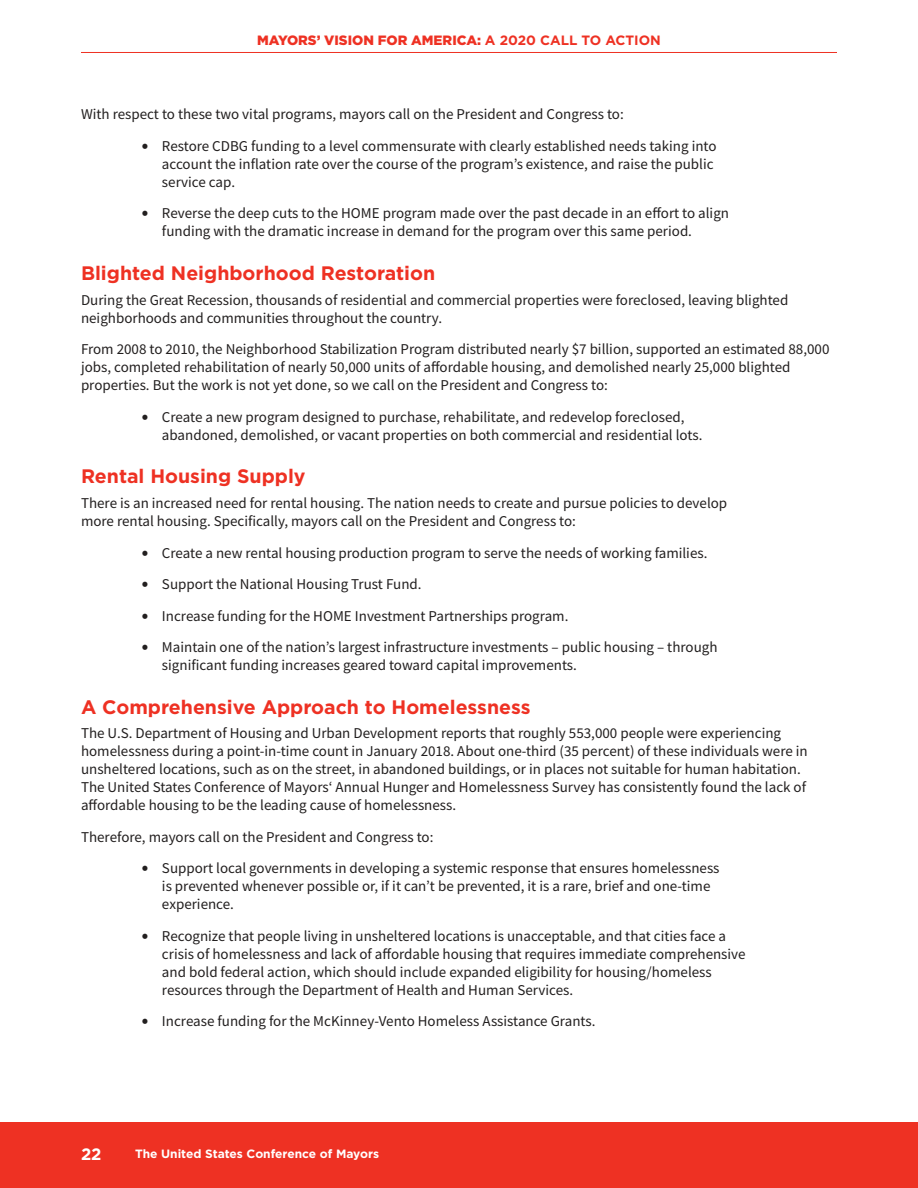
<style>
.page{position:relative;width:918px;height:1188px;background:#fff}
.page>*{position:absolute;margin:0;border:0;box-sizing:border-box;transform-origin:0 0}
.t1{font:700 19.5px "Gotham";color:#ee3123}
.t2{font:700 16.5px "Gotham";color:#fff}
.t3{font:15px/18px "Source Sans Pro";color:#221f1f}
.t4{font:900 13.5px "Gotham";color:#ee3123}
.t5{font:700 12px "Gotham";color:#fff}
.s1{font-weight:700}
.s2{font-weight:900;font-size:18px}
</style>
<div class="page">
<div style="left:0;top:1122px;width:918px;height:66px;background:#ee3123"></div>
<hr style="left:81px;top:52px;width:756px;height:1px;background:#ee3123">
<p class="t4" style="left:257px;top:35px;width:405px">MAYORS’ VISION FOR AMERICA: <span class="s1">A 2020 CALL TO ACTION</span></p>
<p class="t3" style="left:81px;top:106px;width:544px">With respect to these two vital programs, mayors call on the President and Congress to:</p>
<p class="t3" style="left:162px;top:138px;width:556px;text-indent:-20px"><span class="s2">•</span> Restore CDBG funding to a level commensurate with clearly established needs taking into account the inflation rate over the course of the program’s existence, and raise the public service cap.</p>
<p class="t3" style="left:162px;top:205px;width:569px;text-indent:-20px"><span class="s2">•</span> Reverse the deep cuts to the HOME program made over the past decade in an effort to align funding with the dramatic increase in demand for the program over this same period.</p>
<h1 class="t1" style="left:81px;top:264px;width:356px">Blighted Neighborhood Restoration</h1>
<p class="t3" style="left:81px;top:292px;width:709px">During the Great Recession, thousands of residential and commercial properties were foreclosed, leaving blighted neighborhoods and communities throughout the country.</p>
<p class="t3" style="left:81px;top:341px;width:750px">From 2008 to 2010, the Neighborhood Stabilization Program distributed nearly $7 billion, supported an estimated 88,000 jobs, completed rehabilitation of nearly 50,000 units of affordable housing, and demolished nearly 25,000 blighted properties. But the work is not yet done, so we call on the President and Congress to:</p>
<p class="t3" style="left:162px;top:409px;width:542px;text-indent:-20px"><span class="s2">•</span> Create a new program designed to purchase, rehabilitate, and redevelop foreclosed, abandoned, demolished, or vacant properties on both commercial and residential lots.</p>
<h1 class="t1" style="left:81px;top:468px;width:226px">Rental Housing Supply</h1>
<p class="t3" style="left:81px;top:495px;width:648px">There is an increased need for rental housing. The nation needs to create and pursue policies to develop more rental housing. Specifically, mayors call on the President and Congress to:</p>
<p class="t3" style="left:142px;top:545px;width:567px"><span class="s2">•</span> Create a new rental housing production program to serve the needs of working families.</p>
<p class="t3" style="left:142px;top:576px;width:281px"><span class="s2">•</span> Support the National Housing Trust Fund.</p>
<p class="t3" style="left:142px;top:608px;width:428px"><span class="s2">•</span> Increase funding for the HOME Investment Partnerships program.</p>
<p class="t3" style="left:162px;top:639px;width:557px;text-indent:-20px"><span class="s2">•</span> Maintain one of the nation’s largest infrastructure investments – public housing – through significant funding increases geared toward capital improvements.</p>
<h1 class="t1" style="left:81px;top:698px;width:451px">A Comprehensive Approach to Homelessness</h1>
<p class="t3" style="left:81px;top:726px;width:728px">The U.S. Department of Housing and Urban Development reports that roughly 553,000 people were experiencing homelessness during a point-in-time count in January 2018. About one-third (35 percent) of these individuals were in unsheltered locations, such as on the street, in abandoned buildings, or in places not suitable for human habitation.<br>The United States Conference of Mayors‘ Annual Hunger and Homelessness Survey has consistently found the lack of affordable housing to be the leading cause of homelessness.</p>
<p class="t3" style="left:81px;top:829px;width:354px">Therefore, mayors call on the President and Congress to:</p>
<p class="t3" style="left:162px;top:861px;width:559px;text-indent:-20px"><span class="s2">•</span> Support local governments in developing a systemic response that ensures homelessness is prevented whenever possible or, if it can’t be prevented, it is a rare, brief and one-time experience.</p>
<p class="t3" style="left:162px;top:928px;width:585px;text-indent:-20px"><span class="s2">•</span> Recognize that people living in unsheltered locations is unacceptable, and that cities face a crisis of homelessness and lack of affordable housing that requires immediate comprehensive and bold federal action, which should include expanded eligibility for housing/homeless resources through the Department of Health and Human Services.</p>
<p class="t3" style="left:142px;top:1014px;width:455px"><span class="s2">•</span> Increase funding for the McKinney-Vento Homeless Assistance Grants.</p>
<p class="t2" style="left:81px;top:1147px;width:22px">22</p>
<p class="t5" style="left:135px;top:1148px;width:246px">The United States Conference of Mayors</p>
</div>
